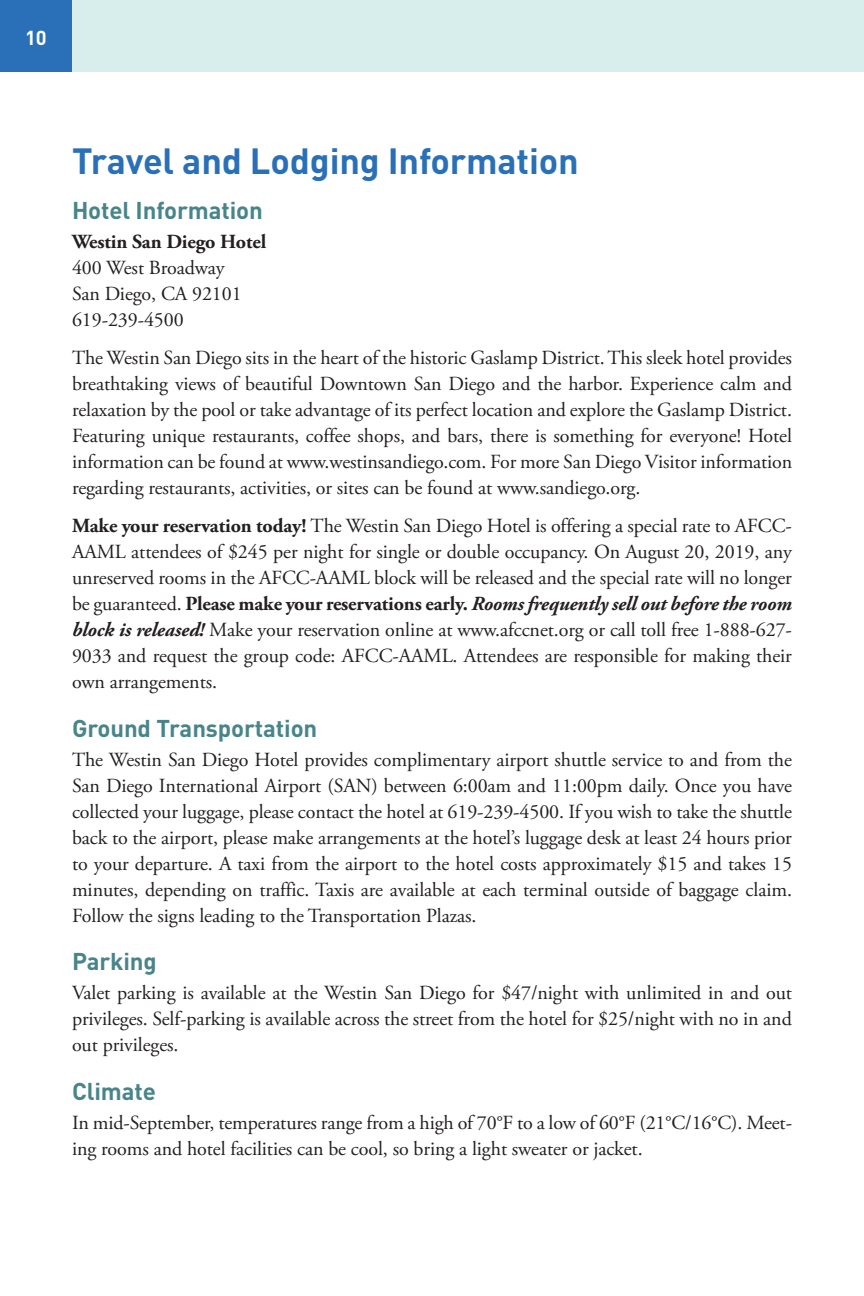
<style>
.page{position:relative;width:864px;height:1296px;background:#fff}
.page>*{position:absolute;margin:0;border:0;box-sizing:border-box;transform-origin:0 0}
.t1{font:700 36px "DIN";letter-spacing:-.005em;color:#2a70b8}
.t2{font:700 24px "DIN";letter-spacing:-.005em;color:#48858a}
.t3{font:20px/26px "Adobe Garamond Pro";letter-spacing:-.005em;color:#231f20;text-align:justify}
.t4{font:700 20px "Adobe Garamond Pro";letter-spacing:-.005em;color:#231f20}
.t5{font:700 20px "DIN";color:#fff}
.s1{font-weight:700}
.s2{font-weight:700;font-style:italic}
</style>
<div class="page">
<div style="left:0;top:0;width:72px;height:72px;background:#2a70b8"></div>
<div style="left:72px;top:0;width:792px;height:72px;background:#d7eeec"></div>
<p class="t5" style="left:25px;top:24px;width:23px">10</p>
<h1 class="t1" style="left:72px;top:137px;width:508px">Travel and Lodging Information</h1>
<p class="t2" style="left:72px;top:194px;width:192px">Hotel Information</p>
<p class="t4" style="left:72px;top:230px;width:196px">Westin San Diego Hotel</p>
<p class="t3" style="left:72px;top:255px;width:171px;text-align:left">400 West Broadway<br>San Diego, CA 92101<br>619-239-4500</p>
<p class="t3" style="left:72px;top:345px;width:722px">The Westin San Diego sits in the heart of the historic Gaslamp District. This sleek hotel provides breathtaking views of beautiful Downtown San Diego and the harbor. Experience calm and relaxation by the pool or take advantage of its perfect location and explore the Gaslamp District.<br>Featuring unique restaurants, coffee shops, and bars, there is something for everyone! Hotel information can be found at www.westinsandiego.com. For more San Diego Visitor information regarding restaurants, activities, or sites can be found at www.sandiego.org.</p>
<p class="t3" style="left:72px;top:513px;width:722px"><span class="s1">Make your reservation today!</span> The Westin San Diego Hotel is offering a special rate to AFCC-AAML attendees of $245 per night for single or double occupancy. On August 20, 2019, any unreserved rooms in the AFCC-AAML block will be released and the special rate will no longer be guaranteed. <span class="s1">Please make your reservations early.</span> <span class="s2">Rooms frequently sell out before the room block is released!</span> Make your reservation online at www.afccnet.org or call toll free 1-888-627- 9033 and request the group code: AFCC-AAML. Attendees are responsible for making their own arrangements.</p>
<p class="t2" style="left:72px;top:712px;width:247px">Ground Transportation</p>
<p class="t3" style="left:72px;top:747px;width:722px">The Westin San Diego Hotel provides complimentary airport shuttle service to and from the San Diego International Airport (SAN) between 6:00am and 11:00pm daily. Once you have collected your luggage, please contact the hotel at 619-239-4500. If you wish to take the shuttle back to the airport, please make arrangements at the hotel’s luggage desk at least 24 hours prior to your departure. A taxi from the airport to the hotel costs approximately $15 and takes 15 minutes, depending on traffic. Taxis are available at each terminal outside of baggage claim.<br>Follow the signs leading to the Transportation Plazas.</p>
<p class="t2" style="left:72px;top:946px;width:86px">Parking</p>
<p class="t3" style="left:72px;top:981px;width:721px">Valet parking is available at the Westin San Diego for $47/night with unlimited in and out privileges. Self-parking is available across the street from the hotel for $25/night with no in and out privileges.</p>
<p class="t2" style="left:72px;top:1076px;width:85px">Climate</p>
<p class="t3" style="left:72px;top:1111px;width:722px">In mid-September, temperatures range from a high of 70°F to a low of 60°F (21°C/16°C). Meet&shy;ing rooms and hotel facilities can be cool, so bring a light sweater or jacket.</p>
</div>
